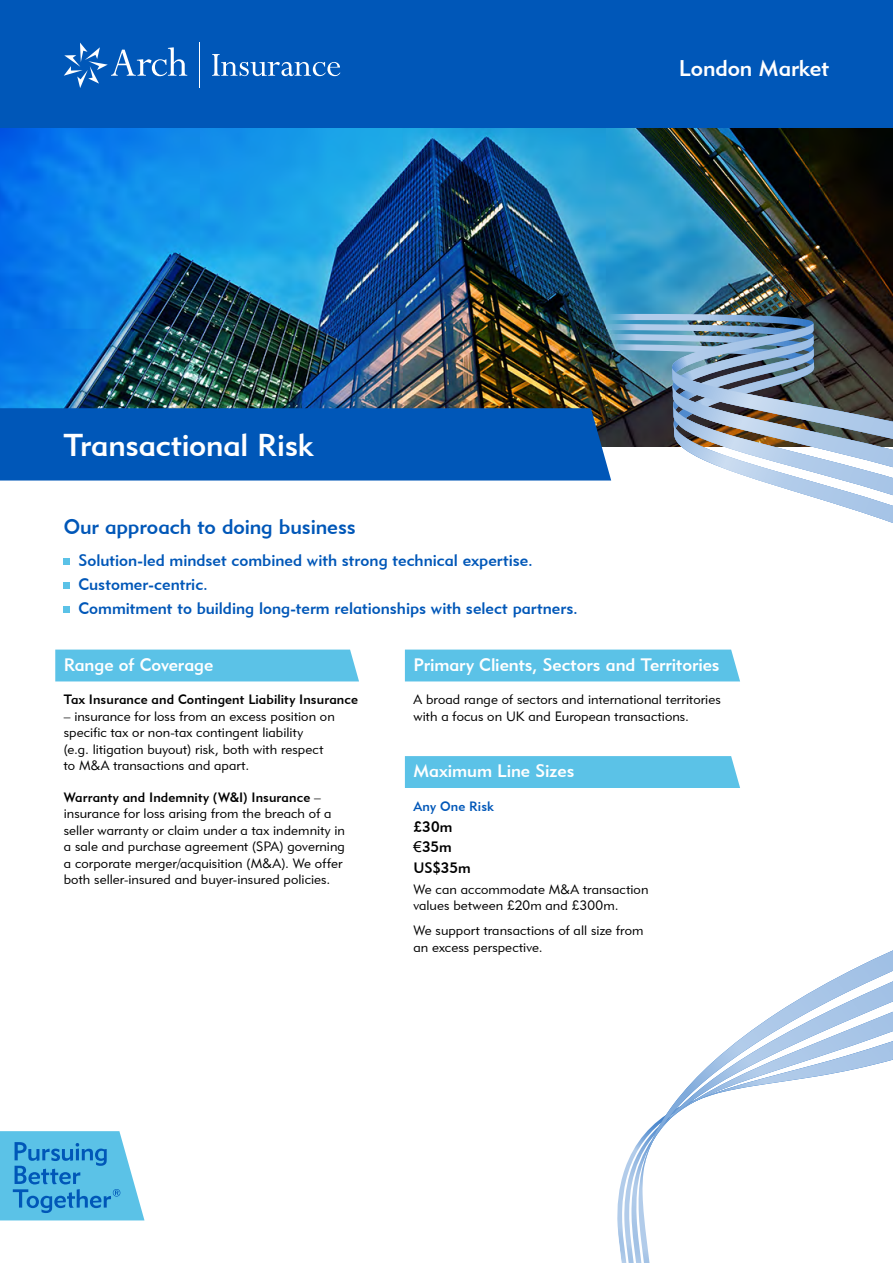
<style>
.page{position:relative;width:893px;height:1263px;background:#fff}
.page>*{position:absolute;margin:0;border:0;box-sizing:border-box;transform-origin:0 0}
.t1{font:31.5px "Geometric 415 BT Medium A";letter-spacing:-.01em;color:#fff}
.t2{font:22.65px "Geometric 415 BT Medium A";letter-spacing:-.005em;color:#fff}
.t3{font:21px "Geometric 415 BT Medium A";letter-spacing:-.005em;color:#0057b8}
.t4{font:18px "Geometric 415 BT Medium A";letter-spacing:-.005em;color:#fff}
.t5{font:16.5px/24px "Geometric 415 BT Medium A";color:#0057b8}
.t6{font:15px/20.7px "Geometric 415 BT Medium A";letter-spacing:.005em;color:#000}
.t7{font:13.5px/16.5px "Geometric 415 BT Lite A";letter-spacing:.01em;color:#000}
.t8{font:13.5px "Geometric 415 BT Medium A";letter-spacing:.005em;color:#000}
.t9{font:13.5px "Geometric 415 BT Medium A";letter-spacing:.01em;color:#0057b8}
.s1{font-family:"Geometric 415 BT Lite A"}
.s2{font-family:"Arial"}
</style>
<div class="page">
<img style="left:0;top:128px;width:893px;height:280px">
<div style="left:0;top:408px;width:111px;height:72px;background:#0057b8"></div>
<img style="left:111px;top:314px;width:782px;height:10px">
<img style="left:111px;top:324px;width:561px;height:10px">
<img style="left:111px;top:334px;width:561px;height:7px">
<img style="left:111px;top:341px;width:561px;height:140px">
<img style="left:672px;top:323px;width:221px;height:13px">
<svg style="left:672px;top:336px;width:221px;height:187px"></svg>
<div style="left:64px;top:558px;width:6px;height:7px;background:#5bc2e7"></div>
<div style="left:64px;top:582px;width:6px;height:7px;background:#5bc2e7"></div>
<div style="left:64px;top:606px;width:6px;height:7px;background:#5bc2e7"></div>
<div style="left:55px;top:650px;width:304px;height:31px;background:#5bc2e7"></div>
<div style="left:405px;top:650px;width:335px;height:31px;background:#5bc2e7"></div>
<div style="left:405px;top:756px;width:335px;height:32px;background:#5bc2e7"></div>
<div style="left:0;top:0;width:893px;height:128px;background:#0057b8"></div>
<svg style="left:64px;top:43px;width:123px;height:45px"></svg>
<hr style="left:199px;top:43px;width:1px;height:45px;background:#fff">
<svg style="left:212px;top:54px;width:128px;height:22px"></svg>
<svg style="left:617px;top:1134px;width:33px;height:129px"></svg>
<svg style="left:645px;top:950px;width:248px;height:214px"></svg>
<svg style="left:654px;top:970px;width:239px;height:168px"></svg>
<svg style="left:0;top:1131px;width:144px;height:89px;background:#5bb7e2"></svg>
<h2 class="t2" style="left:679px;top:54px;width:152px">London Market</h2>
<h1 class="t1" style="left:64px;top:425px;width:251px">Transactional Risk</h1>
<h3 class="t3" style="left:64px;top:513px;width:294px">Our approach to doing business</h3>
<p class="t5" style="left:78px;top:548px;width:501px">Solution-led mindset combined with strong technical expertise.<br>Customer-centric.<br>Commitment to building long-term relationships with select partners.</p>
<h3 class="t4" style="left:64px;top:653px;width:151px">Range of Coverage</h3>
<h3 class="t4" style="left:413px;top:653px;width:308px">Primary Clients, Sectors and Territories</h3>
<p class="t8" style="left:64px;top:691px;width:296px">Tax Insurance and Contingent Liability Insurance</p>
<p class="t7" style="left:64px;top:708px;width:272px">– insurance for loss from an excess position on specific tax or non-tax contingent liability<br>(e.g. litigation buyout) risk, both with respect to M&amp;A transactions and apart.</p>
<p class="t8" style="left:64px;top:789px;width:259px">Warranty and Indemnity (W&amp;I) Insurance <span class="s1">–</span></p>
<p class="t7" style="left:64px;top:805px;width:283px">insurance for loss arising from the breach of a seller warranty or claim under a tax indemnity in a sale and purchase agreement (SPA) governing a corporate merger/acquisition (M&amp;A). We offer both seller-insured and buyer-insured policies.</p>
<p class="t7" style="left:413px;top:691px;width:309px">A broad range of sectors and international territories with a focus on UK and European transactions.</p>
<h3 class="t4" style="left:413px;top:760px;width:163px">Maximum Line Sizes</h3>
<p class="t9" style="left:413px;top:798px;width:82px">Any One Risk</p>
<p class="t6" style="left:413px;top:816px;width:59px">£30m <span class="s2">€</span>35m<br>US$35m</p>
<p class="t7" style="left:413px;top:881px;width:237px">We can accommodate M&amp;A transaction values between £20m and £300m.</p>
<p class="t7" style="left:413px;top:922px;width:232px">We support transactions of all size from an excess perspective.</p>
</div>
